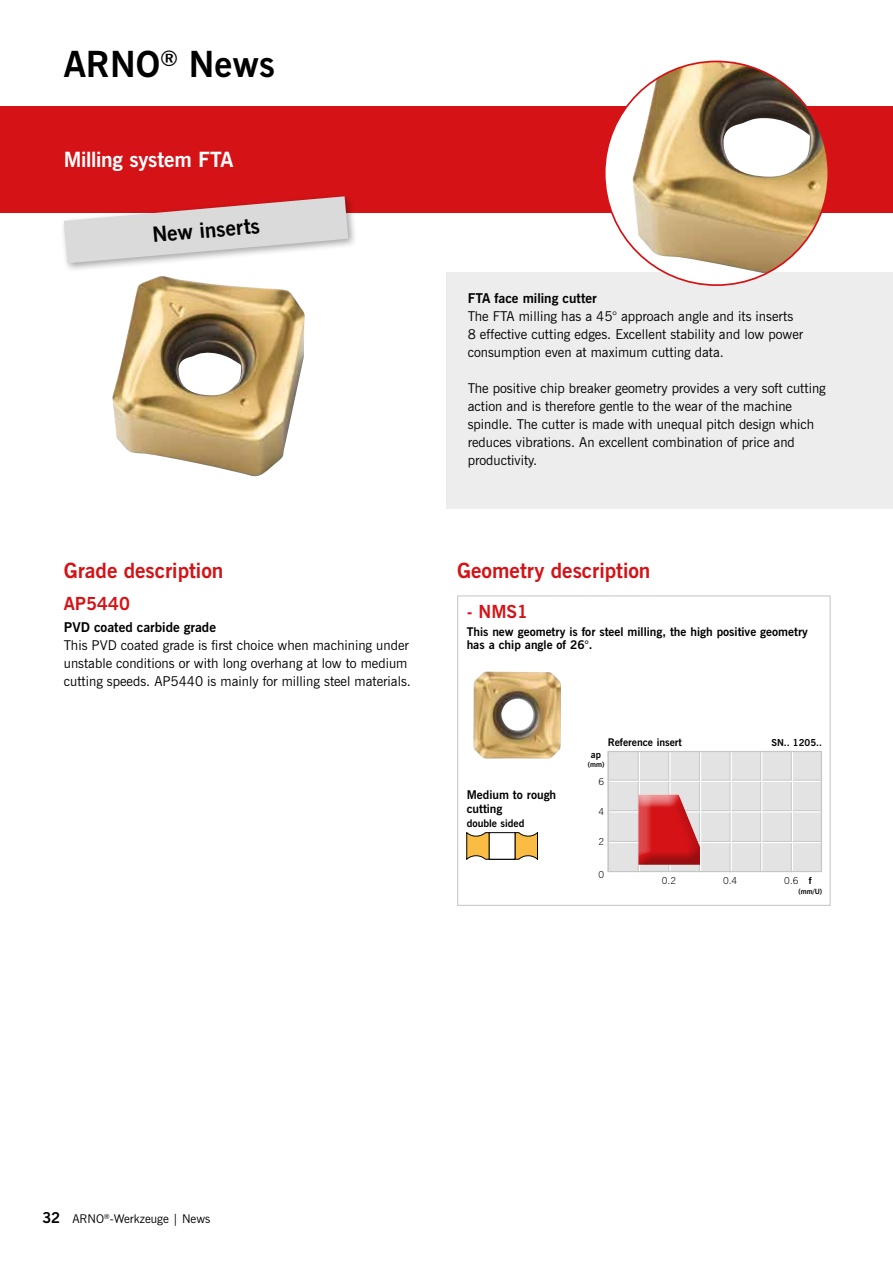
<style>
.page{position:relative;width:893px;height:1263px;background:#fff}
.page>*{position:absolute;margin:0;border:0;box-sizing:border-box;transform-origin:0 0}
.t1{font:700 36px "News Gothic";color:#000}
.t2{font:700 21px "News Gothic";color:#d51317}
.t3{font:700 21px "News Gothic";letter-spacing:-.01em;color:#fff}
.t4{font:700 21px "News Gothic";color:#000}
.t5{font:700 18px "News Gothic";color:#d51317}
.t6{font:13.5px/18px "News Gothic";color:#000}
.t7{font:700 13.5px "News Gothic";color:#000}
.t8{font:700 12px/13.5px "News Gothic";color:#000}
.t9{font:12px "News Gothic";color:#000}
.t10{font:700 10.5px "News Gothic";color:#000}
.t11{font:300 9.6px "News Gothic L";color:#000}
.t12{font:700 9.6px "News Gothic";color:#000}
.t13{font:700 7.2px "News Gothic";color:#000}
.s1{font-weight:700;font-size:15px}
.s2{font-family:"News Gothic";font-weight:700}
</style>
<div class="page">
<div style="left:0;top:106px;width:893px;height:107px;background:#d51317"></div>
<div style="left:60px;top:192px;width:298px;height:81px;background:#000;opacity:.35"></div>
<svg style="left:64px;top:196px;width:284px;height:67px"></svg>
<div style="left:446px;top:272px;width:447px;height:236px;background:#ededed"></div>
<div style="left:605px;top:61px;width:223px;height:224px;background:#fff;border-radius:50%"></div>
<img style="left:632px;top:61px;width:194px;height:213px">
<img style="left:473px;top:671px;width:88px;height:88px">
<svg style="left:467px;top:832px;width:71px;height:27px"></svg>
<div style="left:489px;top:833px;width:26px;height:26px;background:#fff"></div>
<div style="left:489px;top:832px;width:26px;height:27px;border:1px solid #000"></div>
<div style="left:457px;top:595px;width:374px;height:311px;border:1px solid #c6c6c6"></div>
<div style="left:608px;top:752px;width:214px;height:120px;background:#e3e3e3"></div>
<hr style="left:638px;top:751px;width:1px;height:121px;background:#c6c6c6">
<hr style="left:668px;top:751px;width:2px;height:121px;background:#c6c6c6">
<hr style="left:730px;top:752px;width:1px;height:120px;background:#c6c6c6">
<hr style="left:760px;top:751px;width:1px;height:121px;background:#c6c6c6">
<hr style="left:791px;top:751px;width:1px;height:121px;background:#c6c6c6">
<hr style="left:609px;top:780px;width:212px;height:1px;background:#c6c6c6">
<hr style="left:609px;top:810px;width:212px;height:1px;background:#c6c6c6">
<hr style="left:609px;top:841px;width:212px;height:1px;background:#c6c6c6">
<hr style="left:699px;top:752px;width:1px;height:120px;background:#c6c6c6">
<hr style="left:639px;top:751px;width:1px;height:121px;background:#fff">
<hr style="left:669px;top:752px;width:2px;height:120px;background:#fff">
<hr style="left:700px;top:751px;width:1px;height:121px;background:#fff">
<hr style="left:731px;top:751px;width:1px;height:121px;background:#fff">
<hr style="left:761px;top:751px;width:1px;height:121px;background:#fff">
<hr style="left:792px;top:751px;width:1px;height:121px;background:#fff">
<hr style="left:608px;top:781px;width:214px;height:1px;background:#fff">
<hr style="left:608px;top:811px;width:214px;height:1px;background:#fff">
<hr style="left:608px;top:842px;width:214px;height:1px;background:#fff">
<div style="left:608px;top:751px;width:214px;height:121px;border:1px solid #c6c6c6"></div>
<div style="left:637px;top:793px;width:64px;height:73px;background:#9d9d9c;opacity:.75"></div>
<hr style="left:892px;top:1135px;width:1px;height:64px;background:#d51317">
<img style="left:112px;top:276px;width:193px;height:200px">
<h1 class="t1" style="left:64px;top:40px;width:213px">ARNO<sup>®</sup> News</h1>
<h2 class="t3" style="left:64px;top:146px;width:171px">Milling system FTA</h2>
<h2 class="t4" style="left:151px;top:221px;width:109px;rotate:-5deg">New inserts</h2>
<p class="t7" style="left:468px;top:289px;width:131px">FTA face miling cutter</p>
<p class="t6" style="left:468px;top:308px;width:337px">The FTA milling has a 45° approach angle and its inserts<br>8 effective cutting edges. Excellent stability and low power consumption even at maximum cutting data.</p>
<p class="t6" style="left:468px;top:380px;width:360px">The positive chip breaker geometry provides a very soft cutting action and is therefore gentle to the wear of the machine spindle. The cutter is made with unequal pitch design which reduces vibrations. An excellent combination of price and productivity.</p>
<h2 class="t2" style="left:64px;top:556px;width:161px">Grade description</h2>
<h2 class="t2" style="left:457px;top:556px;width:195px">Geometry description</h2>
<h3 class="t5" style="left:467px;top:600px;width:63px">- NMS1</h3>
<p class="t8" style="left:467px;top:625px;width:343px">This new geometry is for steel milling, the high positive geometry has a chip angle of 26°.</p>
<h3 class="t5" style="left:64px;top:591px;width:68px">AP5440</h3>
<p class="t7" style="left:64px;top:618px;width:154px">PVD coated carbide grade</p>
<p class="t6" style="left:64px;top:636px;width:349px">This PVD coated grade is first choice when machining under unstable conditions or with long overhang at low to medium cutting speeds. AP5440 is mainly for milling steel materials.</p>
<p class="t9" style="left:43px;top:1211px;width:169px"><span class="s1">32</span> ARNO<sup>®</sup>-Werkzeuge | News</p>
<p class="t8" style="left:467px;top:788px;width:91px;line-height:14.4px">Medium to rough cutting</p>
<p class="t10" style="left:467px;top:816px;width:59px">double sided</p>
<p class="t10" style="left:608px;top:735px;width:76px">Reference insert</p>
<p class="t12" style="left:771px;top:736px;width:52px">SN.. 1205..</p>
<p class="t12" style="left:591px;top:748px;width:12px">ap</p>
<p class="t13" style="left:588px;top:760px;width:18px">(mm)</p>
<p class="t11" style="left:599px;top:776px;width:7px">6</p>
<p class="t11" style="left:599px;top:806px;width:7px">4</p>
<p class="t11" style="left:599px;top:836px;width:7px">2</p>
<p class="t11" style="left:599px;top:869px;width:7px">0</p>
<p class="t11" style="left:662px;top:875px;width:16px">0.2</p>
<p class="t11" style="left:723px;top:875px;width:16px">0.4</p>
<p class="t11" style="left:784px;top:875px;width:29px">0.6 <span class="s2">f</span></p>
<p class="t13" style="left:798px;top:887px;width:25px">(mm/U)</p>
</div>
